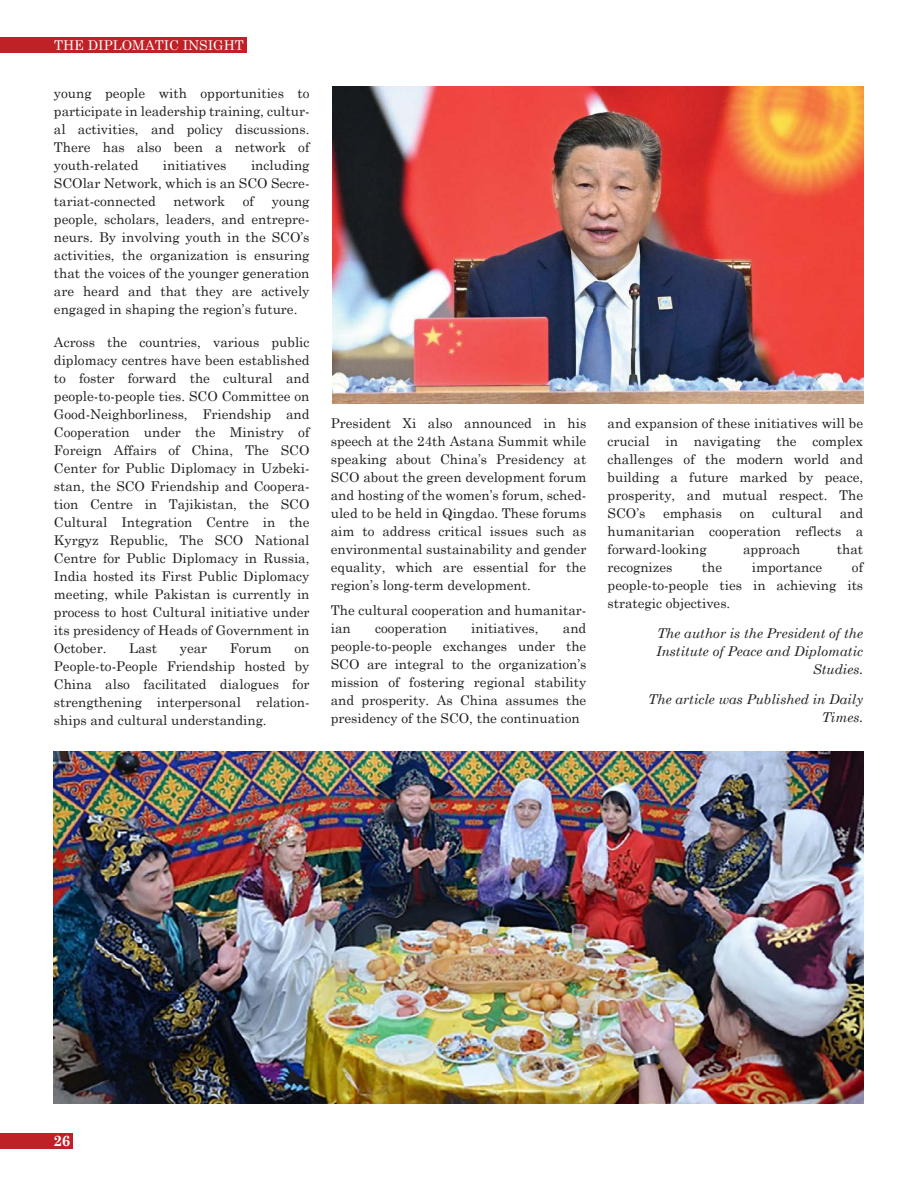
<style>
.page{position:relative;width:918px;height:1188px;background:#fff}
.page>*{position:absolute;margin:0;border:0;box-sizing:border-box;transform-origin:0 0}
.t1{font:700 15px "Century Schoolbook";color:#fff}
.t2{font:13.5px/18px "Century Schoolbook";color:#231f20;text-align:justify}
.t3{font:italic 13.5px/18px "Century Schoolbook";color:#231f20;text-align:right}
.t4{font:13.5px "Century Schoolbook";color:#fff}
</style>
<div class="page">
<div style="left:0;top:1133px;width:73px;height:16px;background:#be2126"></div>
<div style="left:0;top:37px;width:247px;height:16px;background:#be2126"></div>
<img style="left:332px;top:87px;width:531px;height:316px">
<img style="left:54px;top:752px;width:809px;height:351px">
<p class="t4" style="left:54px;top:34px;width:191px">THE DIPLOMATIC INSIGHT</p>
<p class="t2" style="left:54px;top:83px;width:257px">young people with opportunities to participate in leadership training, cultur&shy;al activities, and policy discussions.<br>There has also been a network of youth-related</p>
<p class="t2" style="left:54px;top:155px;width:257px;text-indent:197px">including SCOlar Network, which is an SCO Secre&shy;tariat-connected</p>
<p class="t2" style="left:163px;top:155px;width:65px">initiatives</p>
<p class="t2" style="left:174px;top:191px;width:53px">network</p>
<p class="t2" style="left:243px;top:191px;width:13px">of</p>
<p class="t2" style="left:54px;top:191px;width:257px;text-indent:218px">young people, scholars, leaders, and entrepre&shy;neurs. By involving youth in the SCO’s activities, the organization is ensuring that the voices of the younger generation are heard and that they are actively engaged in shaping the region’s future.</p>
<p class="t2" style="left:54px;top:332px;width:257px">Across the countries, various public diplomacy centres have been established to foster forward the cultural and people-to-people ties. SCO Committee on Good-Neighborliness, Friendship and Cooperation under the Ministry of Foreign Affairs of China, The SCO Center for Public Diplomacy in Uzbeki&shy;stan, the SCO Friendship and Coopera&shy;tion Centre in Tajikistan, the SCO Cultural Integration Centre in the Kyrgyz Republic, The SCO National Centre for Public Diplomacy in Russia, India hosted its First Public Diplomacy meeting, while Pakistan is currently in process to host Cultural initiative under its presidency of Heads of Government in October.</p>
<p class="t2" style="left:129px;top:638px;width:30px">Last</p>
<p class="t2" style="left:180px;top:638px;width:29px">year</p>
<p class="t2" style="left:230px;top:638px;width:43px">Forum</p>
<p class="t2" style="left:54px;top:638px;width:257px;text-indent:241px">on People-to-People Friendship hosted by China also facilitated dialogues for strengthening interpersonal relation&shy;ships and cultural understanding.</p>
<p class="t2" style="left:331px;top:413px;width:257px">President Xi also announced in his speech at the 24th Astana Summit while speaking about China’s Presidency at SCO about the green development forum and hosting of the women’s forum, sched&shy;uled to be held in Qingdao. These forums aim to address critical issues such as environmental sustainability and gender equality, which are essential for the region’s long-term development.</p>
<p class="t2" style="left:331px;top:600px;width:257px">The cultural cooperation and humanitar&shy;ian</p>
<p class="t2" style="left:331px;top:618px;width:257px;text-indent:232px">and people-to-people exchanges under the SCO are integral to the organization’s mission of fostering regional stability and prosperity. As China assumes the presidency of the SCO, the continuation</p>
<p class="t2" style="left:375px;top:618px;width:73px">cooperation</p>
<p class="t2" style="left:471px;top:618px;width:69px">initiatives,</p>
<p class="t2" style="left:608px;top:413px;width:257px">and expansion of these initiatives will be crucial in navigating the complex challenges of the modern world and building a future marked by peace, prosperity, and mutual respect. The SCO’s</p>
<p class="t2" style="left:608px;top:503px;width:257px;text-indent:232px">and humanitarian cooperation reflects a forward-looking</p>
<p class="t2" style="left:663px;top:503px;width:61px">emphasis</p>
<p class="t2" style="left:740px;top:503px;width:16px">on</p>
<p class="t2" style="left:772px;top:503px;width:51px">cultural</p>
<p class="t2" style="left:743px;top:539px;width:59px">approach</p>
<p class="t2" style="left:837px;top:539px;width:28px">that</p>
<p class="t2" style="left:608px;top:557px;width:257px;text-indent:244px">of people-to-people ties in achieving its strategic objectives.</p>
<p class="t3" style="left:656px;top:623px;width:208px">The author is the President of the<br>Institute of Peace and Diplomatic<br>Studies.</p>
<p class="t3" style="left:648px;top:689px;width:216px">The article was Published in Daily<br>Times.</p>
<p class="t2" style="left:608px;top:557px;width:66px">recognizes</p>
<p class="t2" style="left:702px;top:557px;width:22px">the</p>
<p class="t2" style="left:752px;top:557px;width:72px">importance</p>
<p class="t1" style="left:53px;top:1129px;width:19px">26</p>
</div>
